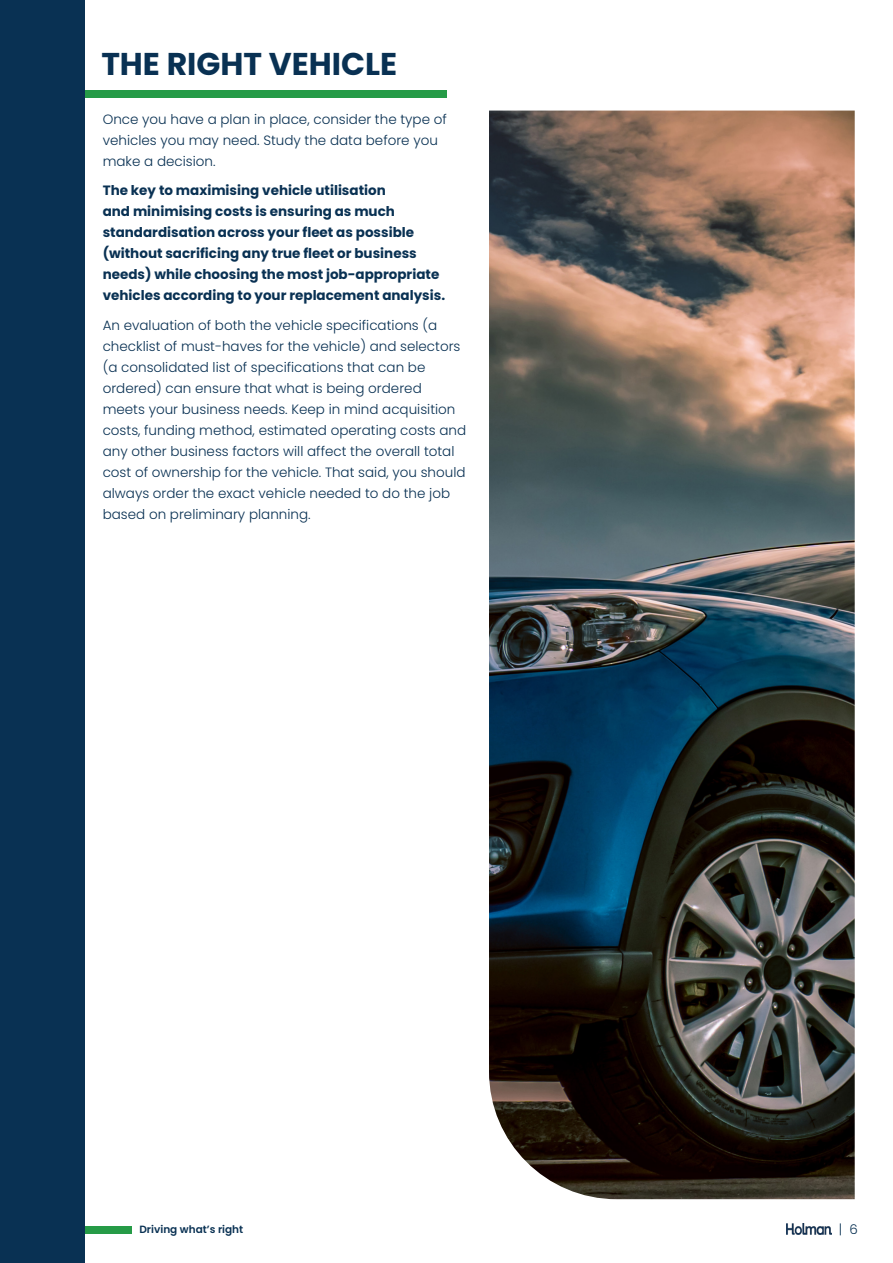
<style>
.page{position:relative;width:893px;height:1263px;background:#fff}
.page>*{position:absolute;margin:0;border:0;box-sizing:border-box;transform-origin:0 0}
.t1{font:700 31.5px "Poppins";color:#093153}
.Body_text{font:300 13.5px/21px "Poppins";color:#093153}
.Body_text-2{font:700 13.5px/21px "Poppins";color:#093153}
.t2{font:300 13.35px "Poppins";color:#093153}
.t3{font:600 10.5px "Poppins";color:#093153}
</style>
<div class="page">
<img style="left:787px;top:1224px;width:44px;height:10px">
<div style="left:0;top:1226px;width:132px;height:7px;background:#269b47"></div>
<div style="left:0;top:90px;width:446px;height:8px;background:#269b47"></div>
<div style="left:0;top:0;width:85px;height:1263px;background:#093153"></div>
<img style="left:489px;top:111px;width:366px;height:1088px">
<p class="t1" style="left:101px;top:45px;width:297px">THE RIGHT VEHICLE</p>
<p class="Body_text" style="left:103px;top:108px;width:346px">Once you have a plan in place, consider the type of vehicles you may need. Study the data before you make a decision.</p>
<p class="Body_text-2" style="left:103px;top:180px;width:344px">The key to maximising vehicle utilisation<br>and minimising costs is ensuring as much standardisation across your fleet as possible (without sacrificing any true fleet or business needs) while choosing the most job-appropriate vehicles according to your replacement analysis.</p>
<p class="Body_text" style="left:103px;top:314px;width:365px">An evaluation of both the vehicle specifications (a checklist of must-haves for the vehicle) and selectors (a consolidated list of specifications that can be ordered) can ensure that what is being ordered meets your business needs. Keep in mind acquisition costs, funding method, estimated operating costs and any other business factors will affect the overall total cost of ownership for the vehicle. That said, you should always order the exact vehicle needed to do the job based on preliminary planning.</p>
<p class="t3" style="left:139px;top:1223px;width:105px">Driving what’s right</p>
<p class="t2" style="left:839px;top:1221px;width:21px">| 6</p>
</div>
